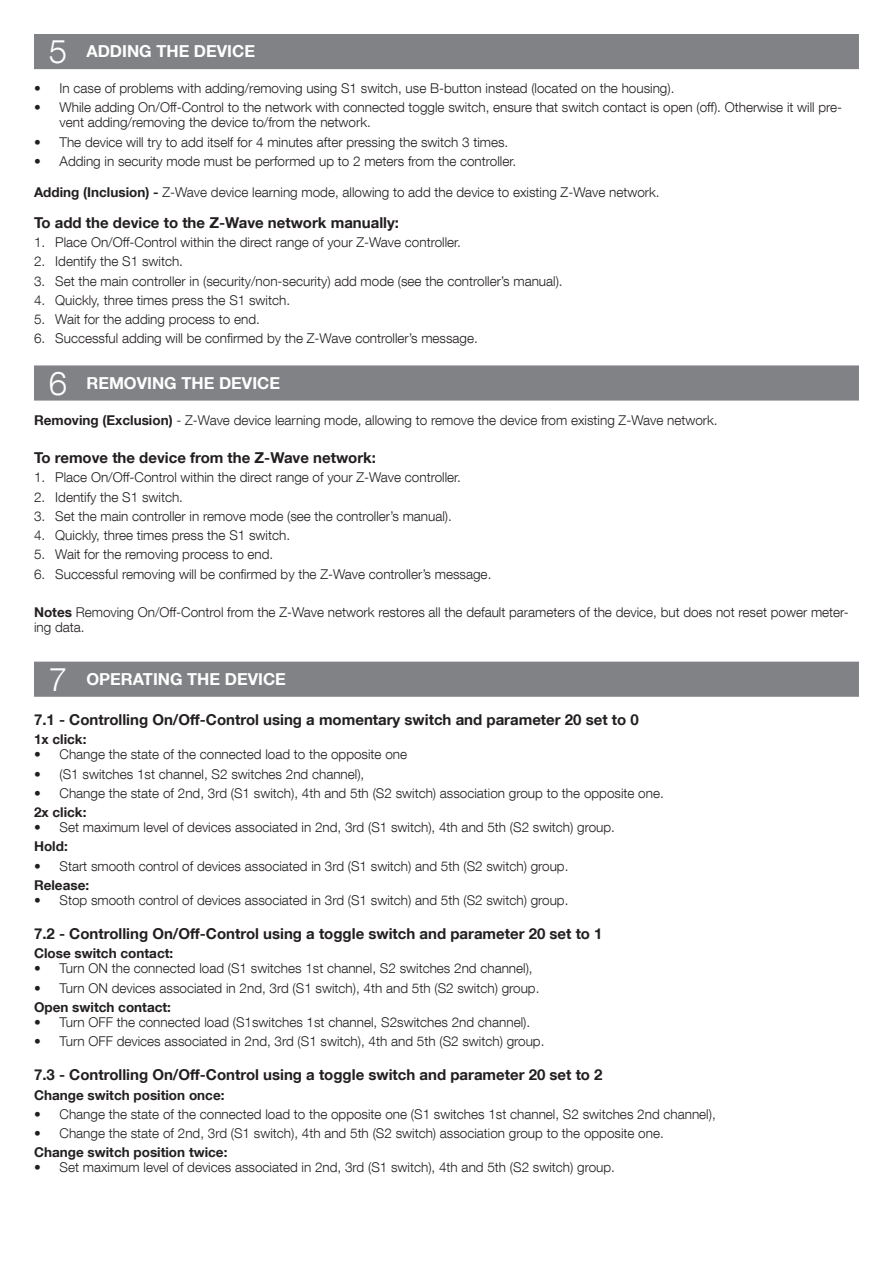
<style>
.page{position:relative;width:893px;height:1263px;background:#fff}
.page>*{position:absolute;margin:0;border:0;box-sizing:border-box;transform-origin:0 0}
.t1{font:300 33px "Helvetica Neue LT Com";color:#fff}
.titolo{font:700 16.5px "Helvetica Neue LT Com";color:#fff}
.Subchapter{font:700 15px "Helvetica Neue LT Com";color:#231f20}
.t2{font:300 13.5px/15px "Helvetica Neue LT Com";color:#231f20}
.Normale{font:700 13.5px "Helvetica Neue LT Com";color:#231f20}
.s1{font-weight:700}
</style>
<div class="page">
<div style="left:34px;top:34px;width:825px;height:35px;background:#808285"></div>
<div style="left:34px;top:365px;width:825px;height:36px;background:#808285"></div>
<div style="left:34px;top:662px;width:825px;height:35px;background:#808285"></div>
<p class="t1" style="left:49px;top:31px;width:20px">5</p>
<p class="titolo" style="left:86px;top:41px;width:170px">ADDING THE DEVICE</p>
<p class="t2" style="left:34px;top:81px;width:642px">• In case of problems with adding/removing using S1 switch, use B-button instead (located on the housing).</p>
<p class="t2" style="left:60px;top:100px;width:784px;text-indent:-26px">• While adding On/Off-Control to the network with connected toggle switch, ensure that switch contact is open (off). Otherwise it will pre&shy;vent adding/removing the device to/from the network.</p>
<p class="t2" style="left:34px;top:134px;width:476px">• The device will try to add itself for 4 minutes after pressing the switch 3 times.</p>
<p class="t2" style="left:34px;top:153px;width:484px">• Adding in security mode must be performed up to 2 meters from the controller.</p>
<p class="t2" style="left:34px;top:184px;width:627px"><span class="s1">Adding (Inclusion) -</span> Z-Wave device learning mode, allowing to add the device to existing Z-Wave network.</p>
<p class="Subchapter" style="left:34px;top:213px;width:366px">To add the device to the Z-Wave network manually:</p>
<p class="t2" style="left:34px;top:235px;width:428px">1. Place On/Off-Control within the direct range of your Z-Wave controller.</p>
<p class="t2" style="left:34px;top:254px;width:151px">2. Identify the S1 switch.</p>
<p class="t2" style="left:34px;top:273px;width:530px">3. Set the main controller in (security/non-security) add mode (see the controller’s manual).</p>
<p class="t2" style="left:34px;top:292px;width:258px">4. Quickly, three times press the S1 switch.</p>
<p class="t2" style="left:34px;top:312px;width:227px">5. Wait for the adding process to end.</p>
<p class="t2" style="left:34px;top:331px;width:445px">6. Successful adding will be confirmed by the Z-Wave controller’s message.</p>
<p class="t1" style="left:49px;top:363px;width:20px">6</p>
<p class="titolo" style="left:86px;top:373px;width:195px">REMOVING THE DEVICE</p>
<p class="t2" style="left:34px;top:412px;width:685px"><span class="s1">Removing (Exclusion)</span> - Z-Wave device learning mode, allowing to remove the device from existing Z-Wave network.</p>
<p class="Subchapter" style="left:34px;top:448px;width:343px">To remove the device from the Z-Wave network:</p>
<p class="t2" style="left:34px;top:470px;width:428px">1. Place On/Off-Control within the direct range of your Z-Wave controller.</p>
<p class="t2" style="left:34px;top:489px;width:151px">2. Identify the S1 switch.</p>
<p class="t2" style="left:34px;top:508px;width:419px">3. Set the main controller in remove mode (see the controller’s manual).</p>
<p class="t2" style="left:34px;top:527px;width:258px">4. Quickly, three times press the S1 switch.</p>
<p class="t2" style="left:34px;top:547px;width:241px">5. Wait for the removing process to end.</p>
<p class="t2" style="left:34px;top:566px;width:459px">6. Successful removing will be confirmed by the Z-Wave controller’s message.</p>
<p class="t2" style="left:34px;top:604px;width:816px"><span class="s1">Notes</span> Removing On/Off-Control from the Z-Wave network restores all the default parameters of the device, but does not reset power meter&shy;ing data.</p>
<p class="t1" style="left:49px;top:659px;width:20px">7</p>
<p class="titolo" style="left:86px;top:669px;width:201px">OPERATING THE DEVICE</p>
<p class="Subchapter" style="left:34px;top:710px;width:606px">7.1 - Controlling On/Off-Control using a momentary switch and parameter 20 set to 0</p>
<p class="Normale" style="left:34px;top:731px;width:54px">1x click:</p>
<p class="t2" style="left:34px;top:747px;width:375px">• Change the state of the connected load to the opposite one</p>
<p class="t2" style="left:34px;top:766px;width:332px">• (S1 switches 1st channel, S2 switches 2nd channel),</p>
<p class="t2" style="left:34px;top:785px;width:631px">• Change the state of 2nd, 3rd (S1 switch), 4th and 5th (S2 switch) association group to the opposite one.</p>
<p class="Normale" style="left:34px;top:804px;width:54px">2x click:</p>
<p class="t2" style="left:34px;top:819px;width:582px">• Set maximum level of devices associated in 2nd, 3rd (S1 switch), 4th and 5th (S2 switch) group.</p>
<p class="Normale" style="left:34px;top:838px;width:35px">Hold:</p>
<p class="t2" style="left:34px;top:858px;width:536px">• Start smooth control of devices associated in 3rd (S1 switch) and 5th (S2 switch) group.</p>
<p class="Normale" style="left:34px;top:876px;width:57px">Release:</p>
<p class="t2" style="left:34px;top:892px;width:536px">• Stop smooth control of devices associated in 3rd (S1 switch) and 5th (S2 switch) group.</p>
<p class="Subchapter" style="left:34px;top:924px;width:570px">7.2 - Controlling On/Off-Control using a toggle switch and parameter 20 set to 1</p>
<p class="Normale" style="left:34px;top:945px;width:141px">Close switch contact:</p>
<p class="t2" style="left:34px;top:961px;width:500px">• Turn ON the connected load (S1 switches 1st channel, S2 switches 2nd channel),</p>
<p class="t2" style="left:34px;top:980px;width:507px">• Turn ON devices associated in 2nd, 3rd (S1 switch), 4th and 5th (S2 switch) group.</p>
<p class="Normale" style="left:34px;top:998px;width:138px">Open switch contact:</p>
<p class="t2" style="left:34px;top:1014px;width:498px">• Turn OFF the connected load (S1switches 1st channel, S2switches 2nd channel).</p>
<p class="t2" style="left:34px;top:1033px;width:512px">• Turn OFF devices associated in 2nd, 3rd (S1 switch), 4th and 5th (S2 switch) group.</p>
<p class="Subchapter" style="left:34px;top:1065px;width:570px">7.3 - Controlling On/Off-Control using a toggle switch and parameter 20 set to 2</p>
<p class="Normale" style="left:34px;top:1086px;width:192px">Change switch position once:</p>
<p class="t2" style="left:34px;top:1106px;width:683px">• Change the state of the connected load to the opposite one (S1 switches 1st channel, S2 switches 2nd channel),</p>
<p class="t2" style="left:34px;top:1125px;width:631px">• Change the state of 2nd, 3rd (S1 switch), 4th and 5th (S2 switch) association group to the opposite one.</p>
<p class="Normale" style="left:34px;top:1144px;width:195px">Change switch position twice:</p>
<p class="t2" style="left:34px;top:1160px;width:582px">• Set maximum level of devices associated in 2nd, 3rd (S1 switch), 4th and 5th (S2 switch) group.</p>
</div>
